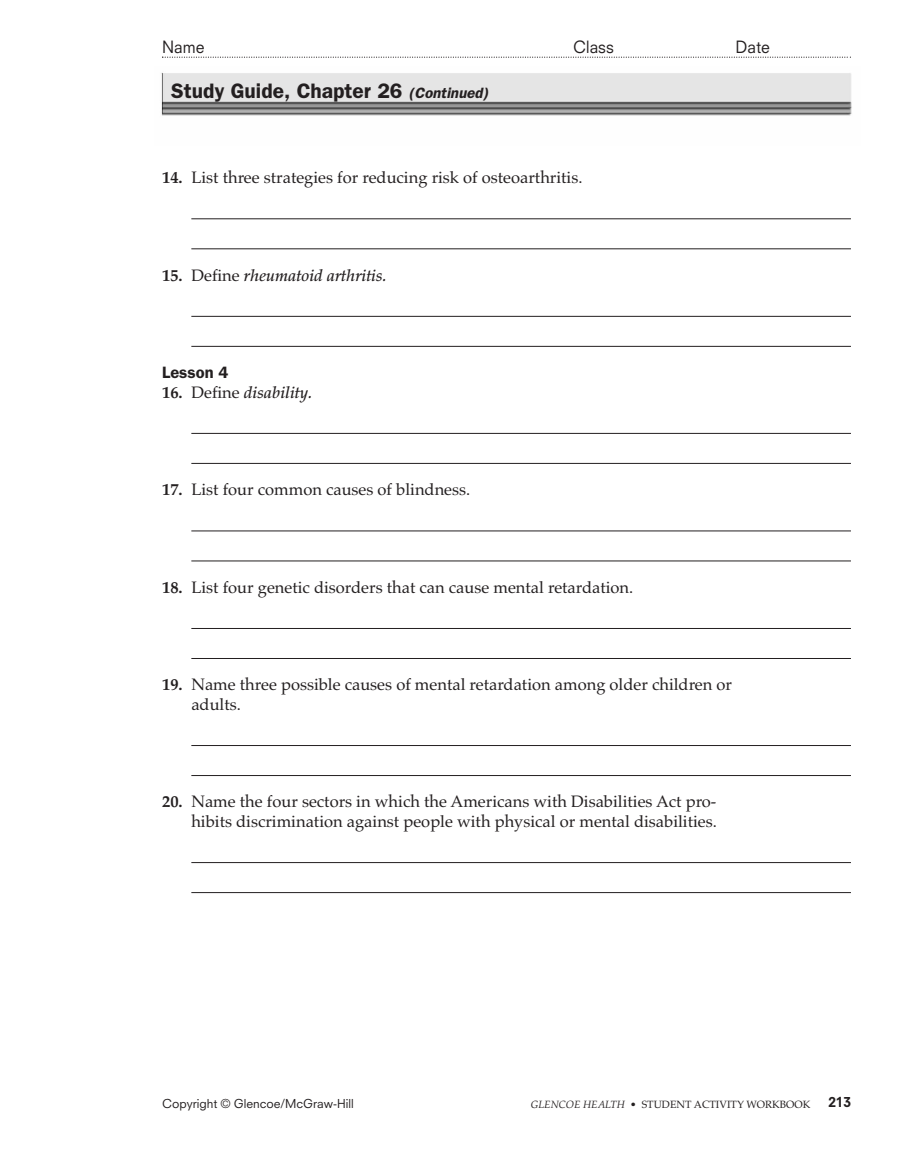
<style>
.page{position:relative;width:905px;height:1175px;background:#fff}
.page>*{position:absolute;margin:0;border:0;box-sizing:border-box;transform-origin:0 0}
.t1{font:600 21px "Franklin Gothic";color:#231f20}
.t2{font:16.5px/19.5px "Palatino";color:#231f20}
.t3{font:italic 500 16.5px "Palatino";color:#231f20}
.t4{font:16.5px "Neuzeit S";color:#231f20;scale:.94 1}
.t5{font:600 16.5px "Franklin Gothic";color:#231f20}
.t6{font:800 13.5px "Neuzeit S";color:#231f20}
.t7{font:12px "Neuzeit S";color:#231f20}
.t8{font:10.5px "Palatino";color:#231f20}
.s1{font-style:italic;font-size:15px}
.s2{font-weight:700}
.s3{font-weight:700;font-style:normal}
.s4{font-weight:400;font-style:normal}
.s5{font-style:italic}
</style>
<div class="page">
<hr style="left:191px;top:218px;width:659px;height:1px;background:#231f20">
<hr style="left:191px;top:248px;width:659px;height:1px;background:#231f20">
<hr style="left:191px;top:316px;width:659px;height:1px;background:#231f20">
<hr style="left:191px;top:346px;width:659px;height:1px;background:#231f20">
<hr style="left:191px;top:433px;width:659px;height:1px;background:#231f20">
<hr style="left:191px;top:463px;width:659px;height:1px;background:#231f20">
<hr style="left:191px;top:530px;width:659px;height:1px;background:#231f20">
<hr style="left:191px;top:560px;width:659px;height:1px;background:#231f20">
<hr style="left:191px;top:628px;width:659px;height:1px;background:#231f20">
<hr style="left:191px;top:658px;width:659px;height:1px;background:#231f20">
<hr style="left:191px;top:745px;width:659px;height:1px;background:#231f20">
<hr style="left:191px;top:775px;width:659px;height:1px;background:#231f20">
<hr style="left:191px;top:862px;width:659px;height:1px;background:#231f20">
<hr style="left:191px;top:892px;width:659px;height:1px;background:#231f20">
<svg style="left:162px;top:57px;width:688px;height:1px"></svg>
<img style="left:161px;top:72px;width:691px;height:44px">
<p class="t4" style="left:162px;top:40px;width:46px">Name</p>
<p class="t4" style="left:573px;top:40px;width:45px">Class</p>
<p class="t4" style="left:735px;top:40px;width:38px">Date</p>
<p class="t1" style="left:171px;top:83px;width:319px">Study Guide, Chapter 26 <span class="s1">(Continued)</span></p>
<p class="t2" style="left:162px;top:170px;width:422px"><span class="s2">14.</span> List three strategies for reducing risk of osteoarthritis.</p>
<p class="t3" style="left:162px;top:269px;width:226px"><span class="s3">15.</span> <span class="s4">Define</span> rheumatoid arthritis.</p>
<p class="t5" style="left:162px;top:367px;width:68px">Lesson 4</p>
<p class="t3" style="left:162px;top:386px;width:152px"><span class="s3">16.</span> <span class="s4">Define</span> disability.</p>
<p class="t2" style="left:162px;top:482px;width:310px"><span class="s2">17.</span> List four common causes of blindness.</p>
<p class="t2" style="left:162px;top:579px;width:473px"><span class="s2">18.</span> List four genetic disorders that can cause mental retardation.</p>
<p class="t2" style="left:191px;top:677px;width:542px;text-indent:-29px"><span class="s2">19.</span> Name three possible causes of mental retardation among older children or adults.</p>
<p class="t2" style="left:162px;top:794px;width:556px;text-align:right"><span class="s2">20.</span> Name the four sectors in which the Americans with Disabilities Act pro&shy;hibits discrimination against people with physical or mental disabilities.</p>
<p class="t7" style="left:162px;top:1099px;width:193px">Copyright © Glencoe/McGraw-Hill</p>
<p class="t8" style="left:531px;top:1099px;width:281px"><span class="s5">GLENCOE HEALTH</span> • STUDENT ACTIVITY WORKBOOK</p>
<p class="t6" style="left:828px;top:1097px;width:24px">213</p>
</div>
